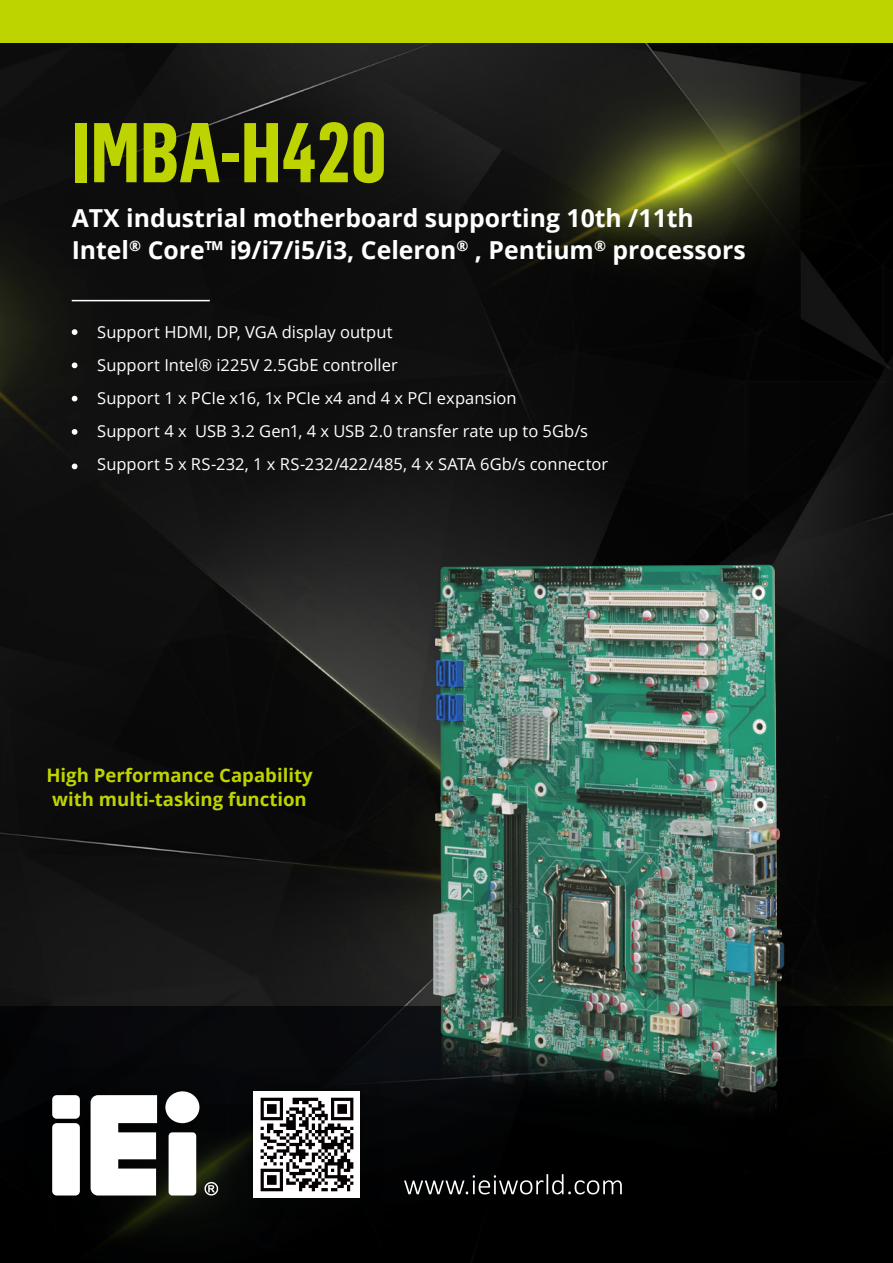
<style>
.page{position:relative;width:893px;height:1263px;background:#fff}
.page>*{position:absolute;margin:0;border:0;box-sizing:border-box;transform-origin:0 0}
.t1{font:700 82.95px "Flama Condensed";color:#bed400}
.t2{font:700 24.75px/32.5px "Open Sans";color:#fff}
.t3{font:700 18.6px/24.5px "Open Sans";color:#bed400;text-align:center}
.t4{font:16.5px/33px "Open Sans";color:#fff}
</style>
<div class="page">
<img style="left:0;top:43px;width:893px;height:963px">
<div style="left:0;top:1006px;width:893px;height:257px;background:#000"></div>
<div style="left:0;top:0;width:893px;height:43px;background:#bed400"></div>
<hr style="left:72px;top:300px;width:138px;height:1px;background:#fff">
<svg style="left:72px;top:329px;width:5px;height:6px"></svg>
<svg style="left:72px;top:362px;width:5px;height:6px"></svg>
<svg style="left:72px;top:396px;width:5px;height:5px"></svg>
<svg style="left:72px;top:429px;width:5px;height:6px"></svg>
<svg style="left:72px;top:463px;width:5px;height:6px"></svg>
<div style="left:259px;top:1060px;width:89px;height:30px;background:#07090b"></div>
<img style="left:259px;top:1091px;width:89px;height:107px">
<img style="left:52px;top:1051px;width:207px;height:185px">
<svg style="left:204px;top:1182px;width:14px;height:13px"></svg>
<div style="left:52px;top:1123px;width:28px;height:72px;background:#fff;border-radius:5px"></div>
<div style="left:52px;top:1095px;width:28px;height:24px;background:#fff;border-radius:5px"></div>
<svg style="left:91px;top:1095px;width:66px;height:100px;background:#e0e0e0"></svg>
<div style="left:165px;top:1091px;width:34px;height:32px;background:#fff;border-radius:50%"></div>
<div style="left:169px;top:1132px;width:27px;height:63px;background:#fff;border-radius:4px"></div>
<img style="left:348px;top:487px;width:545px;height:711px">
<h1 class="t1" style="left:72px;top:100px;width:317px">IMBA-H420</h1>
<h2 class="t2" style="left:72px;top:201px;width:675px">ATX industrial motherboard supporting 10th /11th<br>Intel<sup>®</sup> Core™ i9/i7/i5/i3, Celeron<sup>®</sup> , Pentium<sup>®</sup> processors</h2>
<p class="t4" style="left:97px;top:315px;width:512px">Support HDMI, DP, VGA display output<br>Support Intel® i225V 2.5GbE controller<br>Support 1 x PCIe x16, 1x PCIe x4 and 4 x PCI expansion<br>Support 4 x USB 3.2 Gen1, 4 x USB 2.0 transfer rate up to 5Gb/s Support 5 x RS-232, 1 x RS-232/422/485, 4 x SATA 6Gb/s connector</p>
<p class="t3" style="left:46px;top:762px;width:268px">High Performance Capability with multi-tasking function</p>
</div>
